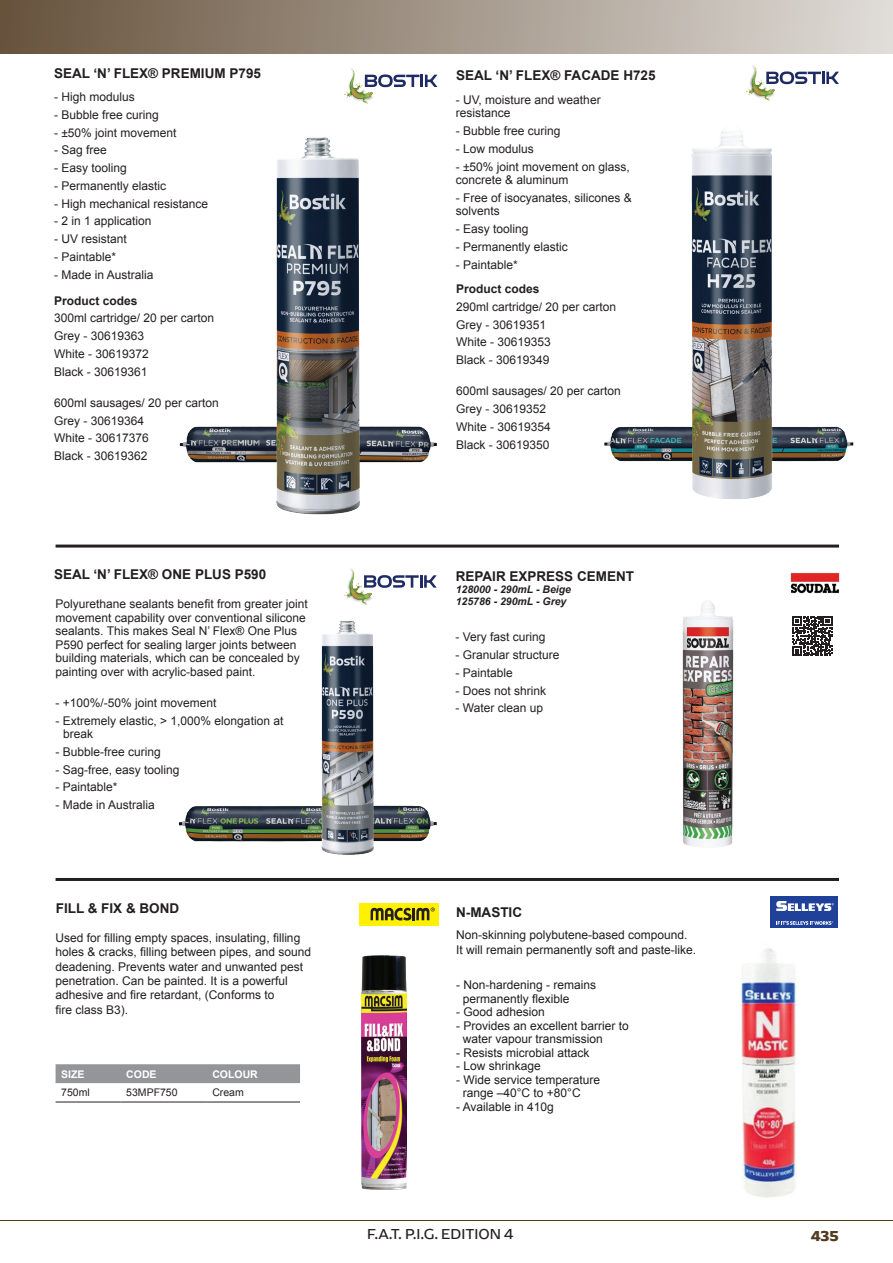
<style>
.page{position:relative;width:893px;height:1263px;background:#fff}
.page>*{position:absolute;margin:0;border:0;box-sizing:border-box;transform-origin:0 0}
.t1{font:15px "Arpona Sans";color:#231f20}
.t2{font:700 15px "Arpona Sans";color:#523b22}
.t3{font:700 13.5px "Arial";color:#231f20}
.t4{font:700 13.5px "Arial";color:#201d1e}
.t5{font:12px/17.7px "Arial";color:#231f20}
.t6{font:12px/13.5px "Arial";color:#201d1e}
.t7{font:700 12px "Arial";color:#231f20}
.t8{font:italic 700 10.5px/12px "Arial";color:#231f20}
.t9{font:10.5px "Arial";color:#231f20}
.t10{font:700 10.5px "Arial";color:#fff}
</style>
<div class="page">
<div style="left:0;top:0;width:893px;height:54px;background:linear-gradient(to right,#67523d,#e0dcd8)"></div>
<hr style="left:0;top:1220px;width:893px;height:1px;background:#523b22">
<img style="left:344px;top:569px;width:28px;height:35px">
<svg style="left:364px;top:575px;width:73px;height:13px"></svg>
<img style="left:746px;top:65px;width:28px;height:36px">
<svg style="left:766px;top:71px;width:73px;height:13px"></svg>
<img style="left:345px;top:68px;width:28px;height:36px">
<svg style="left:365px;top:74px;width:72px;height:13px"></svg>
<img style="left:179px;top:426px;width:258px;height:37px">
<img style="left:258px;top:137px;width:123px;height:378px">
<hr style="left:56px;top:545px;width:783px;height:3px;background:#231f20">
<hr style="left:56px;top:878px;width:783px;height:3px;background:#231f20">
<img style="left:178px;top:805px;width:259px;height:37px">
<img style="left:311px;top:621px;width:75px;height:234px">
<img style="left:604px;top:426px;width:250px;height:36px">
<img style="left:682px;top:131px;width:100px;height:368px">
<img style="left:790px;top:573px;width:49px;height:21px">
<img style="left:682px;top:600px;width:52px;height:247px">
<svg style="left:792px;top:616px;width:40px;height:40px"></svg>
<div style="left:359px;top:903px;width:80px;height:22px;background:#fff101"></div>
<svg style="left:371px;top:907px;width:64px;height:14px"></svg>
<div style="left:56px;top:1064px;width:244px;height:19px;background:#939598"></div>
<hr style="left:56px;top:1102px;width:65px;height:1px;background:#231f20">
<hr style="left:121px;top:1102px;width:86px;height:1px;background:#231f20">
<hr style="left:207px;top:1102px;width:93px;height:1px;background:#231f20">
<img style="left:362px;top:956px;width:44px;height:233px">
<img style="left:741px;top:948px;width:56px;height:250px">
<div style="left:769px;top:895px;width:69px;height:33px;background:#20419a"></div>
<svg style="left:776px;top:901px;width:58px;height:10px"></svg>
<svg style="left:776px;top:921px;width:57px;height:4px"></svg>
<p class="t3" style="left:54px;top:64px;width:209px">SEAL ‘N’ FLEX® PREMIUM P795</p>
<p class="t5" style="left:54px;top:88px;width:82px">- High modulus</p>
<p class="t5" style="left:54px;top:106px;width:106px">- Bubble free curing</p>
<p class="t5" style="left:54px;top:124px;width:124px">- ±50% joint movement</p>
<p class="t5" style="left:54px;top:142px;width:54px">- Sag free</p>
<p class="t5" style="left:54px;top:159px;width:74px">- Easy tooling</p>
<p class="t5" style="left:54px;top:177px;width:114px">- Permanently elastic</p>
<p class="t5" style="left:54px;top:195px;width:156px">- High mechanical resistance</p>
<p class="t5" style="left:54px;top:213px;width:99px">- 2 in 1 application</p>
<p class="t5" style="left:54px;top:230px;width:74px">- UV resistant</p>
<p class="t5" style="left:54px;top:248px;width:64px">- Paintable*</p>
<p class="t5" style="left:54px;top:266px;width:101px">- Made in Australia</p>
<p class="t7" style="left:54px;top:292px;width:85px">Product codes</p>
<p class="t5" style="left:54px;top:309px;width:162px">300ml cartridge/ 20 per carton<br>Grey - 30619363<br>White - 30619372<br>Black - 30619361</p>
<p class="t5" style="left:54px;top:394px;width:166px">600ml sausages/ 20 per carton<br>Grey - 30619364<br>White - 30617376<br>Black - 30619362</p>
<p class="t3" style="left:54px;top:565px;width:214px">SEAL ‘N’ FLEX® ONE PLUS P590</p>
<p class="t5" style="left:56px;top:597px;width:254px;line-height:13.5px">Polyurethane sealants benefit from greater joint movement capability over conventional silicone sealants. This makes Seal N’ Flex® One Plus P590 perfect for sealing larger joints between building materials, which can be concealed by painting over with acrylic-based paint.</p>
<p class="t5" style="left:56px;top:694px;width:163px">- +100%/-50% joint movement</p>
<p class="t5" style="left:63px;top:714px;width:222px;line-height:13.5px;text-indent:-8px">- Extremely elastic, &gt; 1,000% elongation at break</p>
<p class="t5" style="left:56px;top:743px;width:107px">- Bubble-free curing</p>
<p class="t5" style="left:56px;top:761px;width:126px">- Sag-free, easy tooling</p>
<p class="t5" style="left:56px;top:778px;width:64px">- Paintable*</p>
<p class="t5" style="left:56px;top:796px;width:101px">- Made in Australia</p>
<p class="t3" style="left:56px;top:899px;width:125px">FILL &amp; FIX &amp; BOND</p>
<p class="t5" style="left:56px;top:930px;width:257px;line-height:14.4px">Used for filling empty spaces, insulating, filling holes &amp; cracks, filling between pipes, and sound deadening. Prevents water and unwanted pest penetration. Can be painted. It is a powerful adhesive and fire retardant, (Conforms to<br>fire class B3).</p>
<p class="t10" style="left:61px;top:1067px;width:25px">SIZE</p>
<p class="t10" style="left:126px;top:1067px;width:32px">CODE</p>
<p class="t10" style="left:212px;top:1067px;width:47px">COLOUR</p>
<p class="t9" style="left:61px;top:1086px;width:30px">750ml</p>
<p class="t9" style="left:126px;top:1086px;width:53px">53MPF750</p>
<p class="t9" style="left:212px;top:1086px;width:33px">Cream</p>
<p class="t3" style="left:456px;top:66px;width:201px">SEAL ‘N’ FLEX® FACADE H725</p>
<p class="t5" style="left:456px;top:93px;width:146px;line-height:13.5px">- UV, moisture and weather resistance</p>
<p class="t5" style="left:456px;top:122px;width:106px">- Bubble free curing</p>
<p class="t5" style="left:456px;top:140px;width:80px">- Low modulus</p>
<p class="t5" style="left:456px;top:160px;width:175px;line-height:13.5px">- ±50% joint movement on glass, concrete &amp; aluminum</p>
<p class="t5" style="left:456px;top:191px;width:178px;line-height:13.5px">- Free of isocyanates, silicones &amp; solvents</p>
<p class="t5" style="left:456px;top:220px;width:74px">- Easy tooling</p>
<p class="t5" style="left:456px;top:238px;width:114px">- Permanently elastic</p>
<p class="t5" style="left:456px;top:256px;width:64px">- Paintable*</p>
<p class="t7" style="left:456px;top:281px;width:85px">Product codes</p>
<p class="t5" style="left:456px;top:298px;width:162px">290ml cartridge/ 20 per carton<br>Grey - 30619351<br>White - 30619353<br>Black - 30619349</p>
<p class="t5" style="left:456px;top:383px;width:166px">600ml sausages/ 20 per carton<br>Grey - 30619352<br>White - 30619354<br>Black - 30619350</p>
<p class="t3" style="left:456px;top:567px;width:180px">REPAIR EXPRESS CEMENT</p>
<p class="t8" style="left:456px;top:584px;width:117px">128000 - 290mL - Beige<br>125786 - 290mL - Grey</p>
<p class="t5" style="left:455px;top:628px;width:92px">- Very fast curing</p>
<p class="t5" style="left:455px;top:646px;width:106px">- Granular structure</p>
<p class="t5" style="left:455px;top:664px;width:59px">- Paintable</p>
<p class="t5" style="left:455px;top:682px;width:92px">- Does not shrink</p>
<p class="t5" style="left:455px;top:699px;width:89px">- Water clean up</p>
<p class="t4" style="left:456px;top:903px;width:67px">N-MASTIC</p>
<p class="t6" style="left:456px;top:927px;width:242px;line-height:15px">Non-skinning polybutene-based compound.<br>It will remain permanently soft and paste-like.</p>
<p class="t6" style="left:463px;top:979px;width:135px;text-indent:-7px">- Non-hardening - remains permanently flexible</p>
<p class="t6" style="left:456px;top:1006px;width:90px">- Good adhesion</p>
<p class="t6" style="left:463px;top:1019px;width:168px;text-indent:-7px">- Provides an excellent barrier to water vapour transmission</p>
<p class="t6" style="left:456px;top:1046px;width:135px">- Resists microbial attack</p>
<p class="t6" style="left:456px;top:1060px;width:86px">- Low shrinkage</p>
<p class="t6" style="left:463px;top:1073px;width:139px;text-indent:-7px">- Wide service temperature range –40°C to +80°C</p>
<p class="t6" style="left:456px;top:1100px;width:99px">- Available in 410g</p>
<p class="t1" style="left:367px;top:1224px;width:148px">F.A.T. P.I.G. EDITION 4</p>
<p class="t2" style="left:811px;top:1227px;width:30px">435</p>
</div>
